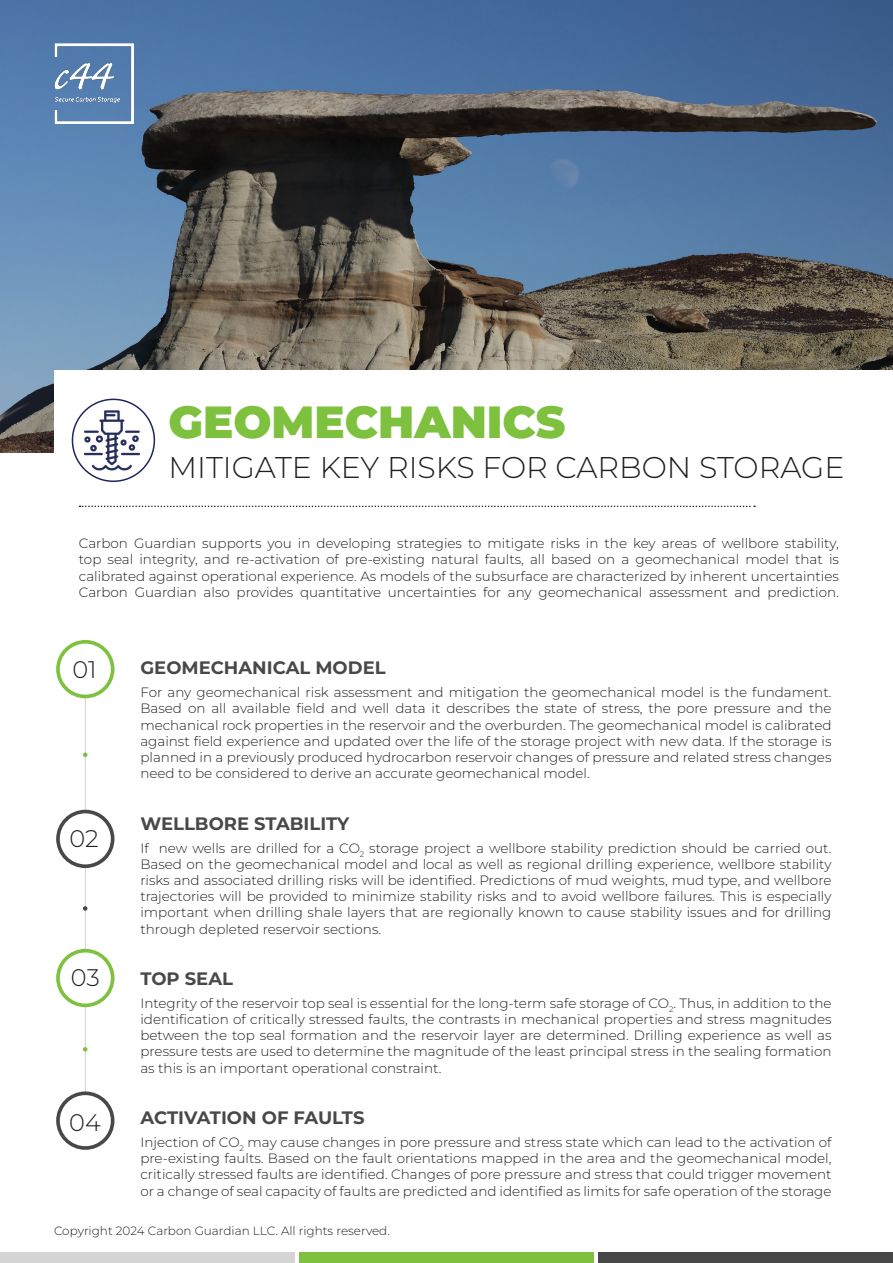
<style>
.page{position:relative;width:893px;height:1263px;background:#fff}
.page>*{position:absolute;margin:0;border:0;box-sizing:border-box;transform-origin:0 0}
.t1{font:900 45px "Montserrat";color:#7ec13e}
.t2{font:300 30px "Montserrat";color:#231f20}
.t3{font:300 24px "Montserrat";color:#231f20}
.t4{font:700 18px "Montserrat";color:#484848}
.t5{font:300 13.5px/16.2px "Montserrat";color:#231f20;text-align:justify}
.t6{font:300 12px "Montserrat";color:#231f20}
</style>
<div class="page">
<div style="left:0;top:1253px;width:295px;height:10px;background:#d4d4d4"></div>
<div style="left:299px;top:1253px;width:295px;height:10px;background:#7ec13e"></div>
<div style="left:598px;top:1253px;width:295px;height:10px;background:#484848"></div>
<hr style="left:85px;top:680px;width:1px;height:450px;background:#d1d2d4">
<svg style="left:56px;top:640px;width:58px;height:58px"></svg>
<div style="left:60px;top:644px;width:51px;height:51px;background:#fff;border-radius:50%"></div>
<img style="left:0;top:0;width:893px;height:452px">
<div style="left:54px;top:370px;width:839px;height:247px;background:#fff"></div>
<img style="left:54px;top:44px;width:80px;height:80px">
<svg style="left:80px;top:506px;width:675px;height:1px"></svg>
<svg style="left:56px;top:949px;width:58px;height:58px"></svg>
<svg style="left:56px;top:810px;width:58px;height:58px"></svg>
<svg style="left:56px;top:1091px;width:58px;height:59px"></svg>
<div style="left:60px;top:952px;width:51px;height:51px;background:#fff;border-radius:50%"></div>
<div style="left:60px;top:813px;width:51px;height:51px;background:#fff;border-radius:50%"></div>
<div style="left:60px;top:1095px;width:51px;height:51px;background:#fff;border-radius:50%"></div>
<svg style="left:83px;top:752px;width:4px;height:5px"></svg>
<svg style="left:83px;top:1047px;width:4px;height:4px"></svg>
<svg style="left:83px;top:906px;width:4px;height:5px"></svg>
<img style="left:85px;top:409px;width:57px;height:62px">
<div style="left:72px;top:399px;width:83px;height:83px;border:2px solid #1f265a;border-radius:50%"></div>
<p class="t1" style="left:168px;top:392px;width:398px">GEOMECHANICS</p>
<p class="t2" style="left:168px;top:447px;width:677px">MITIGATE KEY RISKS FOR CARBON STORAGE</p>
<p class="t5" style="left:79px;top:535px;width:762px">Carbon Guardian supports you in developing strategies to mitigate risks in the key areas of wellbore stability, top seal integrity, and re-activation of pre-existing natural faults, all based on a geomechanical model that is calibrated against operational experience. As models of the subsurface are characterized by inherent uncertainties Carbon Guardian also provides quantitative uncertainties for any geomechanical assessment and prediction.</p>
<p class="t3" style="left:72px;top:653px;width:26px">01</p>
<p class="t3" style="left:69px;top:822px;width:31px">02</p>
<p class="t3" style="left:71px;top:962px;width:30px">03</p>
<p class="t3" style="left:69px;top:1106px;width:33px">04</p>
<p class="t4" style="left:140px;top:655px;width:247px">GEOMECHANICAL MODEL</p>
<p class="t5" style="left:140px;top:684px;width:693px">For any geomechanical risk assessment and mitigation the geomechanical model is the fundament.<br>Based on all available field and well data it describes the state of stress, the pore pressure and the mechanical rock properties in the reservoir and the overburden. The geomechanical model is calibrated against field experience and updated over the life of the storage project with new data. If the storage is planned in a previously produced hydrocarbon reservoir changes of pressure and related stress changes need to be considered to derive an accurate geomechanical model.</p>
<p class="t4" style="left:140px;top:810px;width:210px">WELLBORE STABILITY</p>
<p class="t5" style="left:140px;top:839px;width:693px">If new wells are drilled for a CO<sub>2</sub> storage project a wellbore stability prediction should be carried out.<br>Based on the geomechanical model and local as well as regional drilling experience, wellbore stability risks and associated drilling risks will be identified. Predictions of mud weights, mud type, and wellbore trajectories will be provided to minimize stability risks and to avoid wellbore failures. This is especially important when drilling shale layers that are regionally known to cause stability issues and for drilling through depleted reservoir sections.</p>
<p class="t4" style="left:140px;top:965px;width:94px">TOP SEAL</p>
<p class="t5" style="left:140px;top:994px;width:693px">Integrity of the reservoir top seal is essential for the long-term safe storage of CO<sub>2</sub>. Thus, in addition to the identification of critically stressed faults, the contrasts in mechanical properties and stress magnitudes between the top seal formation and the reservoir layer are determined. Drilling experience as well as pressure tests are used to determine the magnitude of the least principal stress in the sealing formation as this is an important operational constraint.</p>
<p class="t4" style="left:140px;top:1104px;width:226px">ACTIVATION OF FAULTS</p>
<p class="t5" style="left:140px;top:1134px;width:693px">Injection of CO<sub>2</sub> may cause changes in pore pressure and stress state which can lead to the activation of pre-existing faults. Based on the fault orientations mapped in the area and the geomechanical model, critically stressed faults are identified. Changes of pore pressure and stress that could trigger movement or a change of seal capacity of faults are predicted and identified as limits for safe operation of the storage</p>
<p class="t6" style="left:54px;top:1223px;width:337px">Copyright 2024 Carbon Guardian LLC. All rights reserved.</p>
</div>
